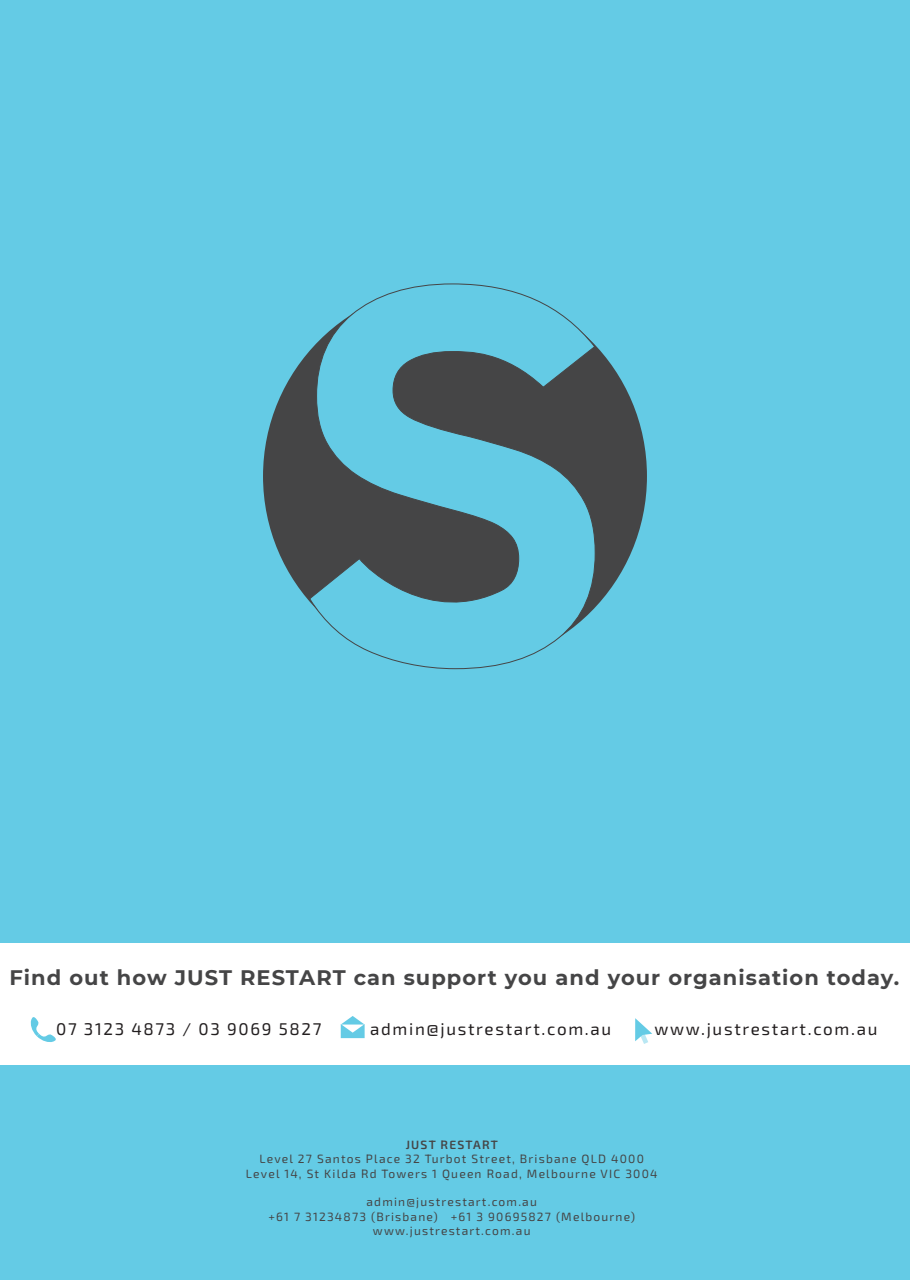
<style>
.page{position:relative;width:910px;height:1280px;background:#64cbe5}
.page>*{position:absolute;margin:0;border:0;box-sizing:border-box;transform-origin:0 0}
.t1{font:700 21px "Montserrat";letter-spacing:.05em;color:#454546}
.t2{font:16.95px "Exo 2";letter-spacing:.1em;color:#231f20}
.t3{font:12px/14.4px "Exo 2";letter-spacing:.1em;color:#454546;text-align:center}
.t4{font:600 12px "Exo 2";letter-spacing:.1em;color:#454546}
</style>
<div class="page">
<div style="left:0;top:943px;width:910px;height:122px;background:#fff"></div>
<svg style="left:341px;top:1016px;width:24px;height:22px"></svg>
<svg style="left:30px;top:1017px;width:26px;height:25px"></svg>
<svg style="left:635px;top:1018px;width:17px;height:26px"></svg>
<div style="left:265px;top:286px;width:380px;height:380px;background:#454546;border-radius:50%"></div>
<svg style="left:309px;top:283px;width:287px;height:386px"></svg>
<h1 class="t1" style="left:10px;top:963px;width:891px">Find out how JUST RESTART can support you and your organisation today.</h1>
<h2 class="t2" style="left:56px;top:1017px;width:267px">07 3123 4873 / 03 9069 5827</h2>
<h2 class="t2" style="left:370px;top:1017px;width:243px">admin@justrestart.com.au</h2>
<h2 class="t2" style="left:654px;top:1017px;width:225px">www.justrestart.com.au</h2>
<p class="t4" style="left:406px;top:1136px;width:94px">JUST RESTART</p>
<p class="t3" style="left:246px;top:1151px;width:413px">Level 27 Santos Place 32 Turbot Street, Brisbane QLD 4000<br>Level 14, St Kilda Rd Towers 1 Queen Road, Melbourne VIC 3004</p>
<p class="t3" style="left:268px;top:1194px;width:368px">admin@justrestart.com.au<br>+61 7 31234873 (Brisbane) +61 3 90695827 (Melbourne) www.justrestart.com.au</p>
</div>
